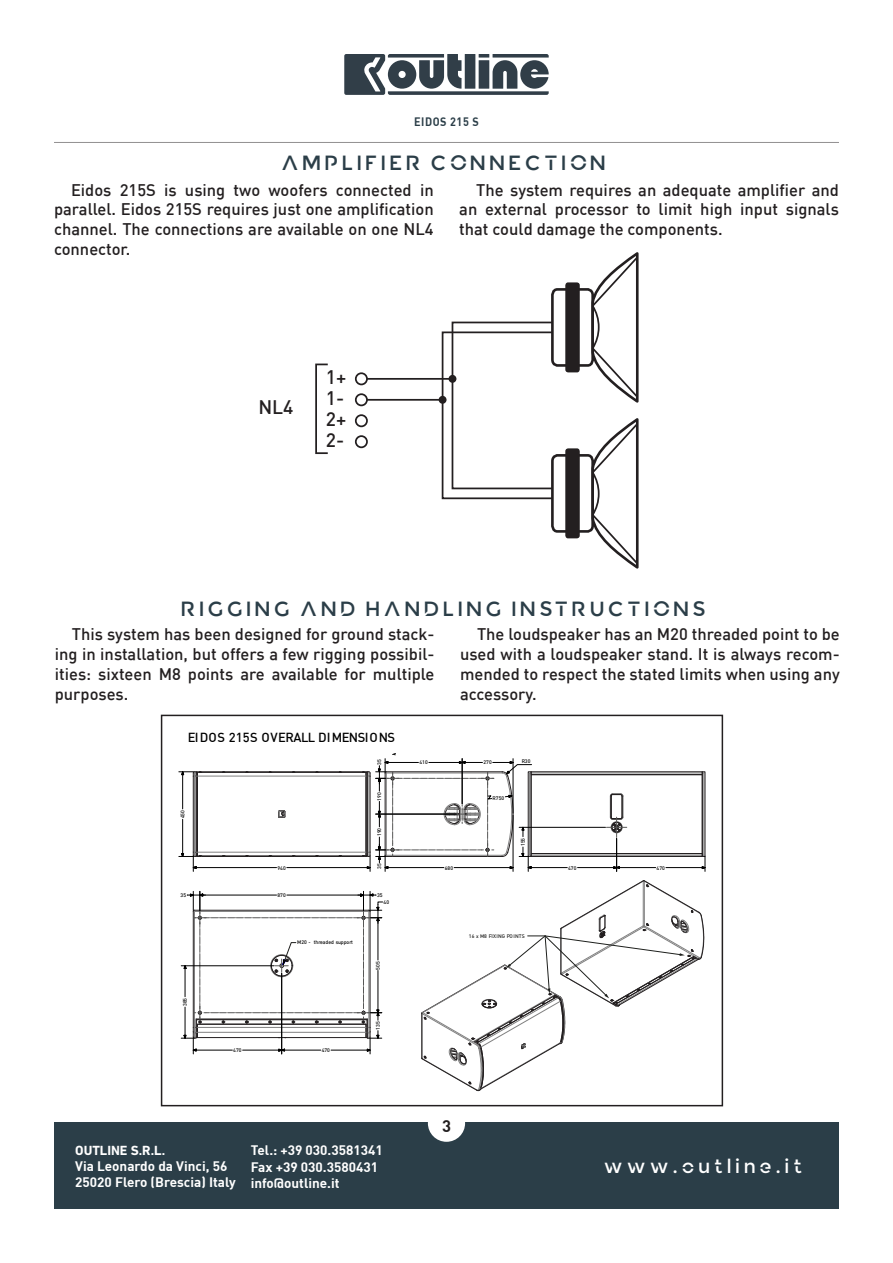
<style>
.page{position:relative;width:893px;height:1263px;background:#fff}
.page>*{position:absolute;margin:0;border:0;box-sizing:border-box;transform-origin:0 0}
.Titolo_1{font:24px "OUTLINE";color:#2b3e48}
.t1{font:22.5px "OUTLINE";letter-spacing:.02em;color:#fff}
.t2{font:500 19.2px/21px "DIN";color:#231f20;text-align:justify}
.Normale{font:500 16.5px/19.8px "DIN";color:#231f20;text-align:justify}
.t3{font:700 16.5px "DIN";color:#231f20}
.t4{font:700 13.5px/16.2px "DIN";color:#fff}
.t5{font:700 13.5px "DIN Next LT Pro";color:#fff}
.t6{font:500 12.9px "DIN";letter-spacing:.015em;color:#000}
.t7{font:700 12px "DIN";letter-spacing:.05em;color:#2b3e48;scale:.9 1}
.t8{font:500 5.1px "DIN";color:#000}
.t9{font:500 5.1px "DIN";letter-spacing:.025em;color:#1d1d1b}
</style>
<div class="page">
<hr style="left:54px;top:142px;width:785px;height:1px;background:#231f20">
<svg style="left:344px;top:54px;width:205px;height:41px"></svg>
<div style="left:54px;top:1123px;width:785px;height:86px;background:#2b3e48"></div>
<div style="left:428px;top:1104px;width:37px;height:38px;background:#fff;border-radius:50%"></div>
<div style="left:355px;top:372px;width:13px;height:13px;border:2px solid #231f20;border-radius:50%"></div>
<div style="left:355px;top:393px;width:13px;height:13px;border:2px solid #231f20;border-radius:50%"></div>
<div style="left:355px;top:414px;width:13px;height:13px;border:2px solid #231f20;border-radius:50%"></div>
<div style="left:355px;top:435px;width:13px;height:13px;border:2px solid #231f20;border-radius:50%"></div>
<div style="left:551px;top:454px;width:43px;height:79px;border:3px solid #231f20;border-radius:5px"></div>
<div style="left:565px;top:448px;width:15px;height:90px;background:#231f20;border-radius:3px"></div>
<svg style="left:590px;top:418px;width:49px;height:151px"></svg>
<div style="left:551px;top:288px;width:43px;height:79px;border:3px solid #231f20;border-radius:5px"></div>
<div style="left:565px;top:282px;width:15px;height:90px;background:#231f20;border-radius:3px"></div>
<svg style="left:590px;top:252px;width:49px;height:151px"></svg>
<svg style="left:365px;top:321px;width:189px;height:179px"></svg>
<div style="left:315px;top:364px;width:14px;height:90px;border:2px solid #231f20"></div>
<hr style="left:193px;top:776px;width:1px;height:76px;background:#231f20">
<hr style="left:194px;top:776px;width:1px;height:76px;background:#808080">
<hr style="left:196px;top:771px;width:171px;height:1px;background:#231f20">
<hr style="left:196px;top:772px;width:1px;height:84px;background:#231f20">
<hr style="left:197px;top:772px;width:1px;height:84px;background:#231f20">
<hr style="left:197px;top:776px;width:169px;height:1px;background:#808080">
<hr style="left:197px;top:772px;width:169px;height:1px;background:#231f20">
<hr style="left:197px;top:856px;width:169px;height:1px;background:#231f20">
<hr style="left:197px;top:852px;width:169px;height:1px;background:#808080">
<svg style="left:278px;top:810px;width:8px;height:8px"></svg>
<div style="left:702px;top:771px;width:3px;height:86px;border:1px solid #231f20"></div>
<div style="left:531px;top:853px;width:171px;height:4px;border:1px solid #231f20"></div>
<div style="left:531px;top:774px;width:171px;height:80px;border:1px solid #231f20"></div>
<div style="left:531px;top:771px;width:171px;height:4px;border:1px solid #231f20"></div>
<hr style="left:196px;top:867px;width:81px;height:1px;background:#000">
<hr style="left:287px;top:867px;width:80px;height:1px;background:#000">
<hr style="left:182px;top:775px;width:1px;height:34px;background:#000">
<hr style="left:182px;top:819px;width:1px;height:35px;background:#000">
<svg style="left:179px;top:771px;width:23px;height:6px"></svg>
<svg style="left:179px;top:851px;width:23px;height:20px"></svg>
<svg style="left:606px;top:793px;width:21px;height:44px"></svg>
<hr style="left:531px;top:867px;width:36px;height:1px;background:#000">
<hr style="left:578px;top:867px;width:36px;height:1px;background:#000">
<svg style="left:613px;top:866px;width:7px;height:3px"></svg>
<hr style="left:666px;top:867px;width:36px;height:1px;background:#000">
<hr style="left:619px;top:867px;width:37px;height:1px;background:#000">
<svg style="left:702px;top:856px;width:4px;height:15px"></svg>
<hr style="left:616px;top:838px;width:1px;height:33px;background:#000">
<hr style="left:519px;top:827px;width:86px;height:1px;background:#000">
<svg style="left:362px;top:753px;width:170px;height:118px"></svg>
<svg style="left:181px;top:891px;width:202px;height:163px"></svg>
<svg style="left:421px;top:880px;width:283px;height:211px"></svg>
<div style="left:161px;top:715px;width:562px;height:391px;border:2px solid #231f20"></div>
<p class="t7" style="left:414px;top:114px;width:73px">EIDOS 215 S</p>
<p class="Titolo_1" style="left:283px;top:150px;width:329px">AMPLIFIER CONNECTION</p>
<p class="Normale" style="left:54px;top:179px;width:381px;text-indent:17px">Eidos 215S is using two woofers connected in parallel. Eidos 215S requires just one amplification channel. The connections are available on one NL4 connector.</p>
<p class="Normale" style="left:459px;top:179px;width:381px;text-indent:17px">The system requires an adequate amplifier and an external processor to limit high input signals that could damage the components.</p>
<p class="t2" style="left:258px;top:396px;width:37px">NL4</p>
<p class="t2" style="left:326px;top:366px;width:22px">1+ 1- 2+ 2-</p>
<p class="Titolo_1" style="left:182px;top:595px;width:530px">RIGGING AND HANDLING INSTRUCTIONS</p>
<p class="Normale" style="left:55px;top:624px;width:381px;text-indent:17px">This system has been designed for ground stack&shy;ing in installation, but offers a few rigging possibil&shy;ities: sixteen M8 points are available for multiple purposes.</p>
<p class="Normale" style="left:460px;top:624px;width:381px;text-indent:17px">The loudspeaker has an M20 threaded point to be used with a loudspeaker stand. It is always recom&shy;mended to respect the stated limits when using any accessory.</p>
<p class="t6" style="left:188px;top:729px;width:209px">EIDOS 215S OVERALL DIMENSIONS</p>
<p class="t8" style="left:179px;top:818px;width:10px;rotate:-90deg">450</p>
<p class="t8" style="left:376px;top:765px;width:7px;rotate:-90deg">35</p>
<p class="t8" style="left:376px;top:800px;width:10px;rotate:-90deg">190</p>
<p class="t8" style="left:376px;top:836px;width:10px;rotate:-90deg">190</p>
<p class="t8" style="left:419px;top:759px;width:10px">410</p>
<p class="t8" style="left:483px;top:759px;width:10px">270</p>
<p class="t8" style="left:493px;top:794px;width:13px">R750</p>
<p class="t8" style="left:376px;top:869px;width:7px;rotate:-90deg">35</p>
<p class="t8" style="left:277px;top:864px;width:10px">940</p>
<p class="t8" style="left:445px;top:864px;width:10px">680</p>
<p class="t8" style="left:181px;top:892px;width:7px">35</p>
<p class="t8" style="left:277px;top:892px;width:10px">870</p>
<p class="t8" style="left:377px;top:892px;width:7px">35</p>
<p class="t8" style="left:384px;top:899px;width:7px">40</p>
<p class="t8" style="left:522px;top:758px;width:10px">R30</p>
<p class="t8" style="left:520px;top:846px;width:10px;rotate:-90deg">155</p>
<p class="t8" style="left:182px;top:1006px;width:10px;rotate:-90deg">385</p>
<p class="t8" style="left:297px;top:939px;width:57px">M20 - threaded support</p>
<p class="t8" style="left:233px;top:1047px;width:10px">470</p>
<p class="t8" style="left:322px;top:1047px;width:10px">470</p>
<p class="t8" style="left:375px;top:969px;width:10px;rotate:-90deg">505</p>
<p class="t8" style="left:375px;top:1030px;width:10px;rotate:-90deg">135</p>
<p class="t5" style="left:75px;top:1142px;width:92px">OUTLINE S.R.L.</p>
<p class="t4" style="left:75px;top:1157px;width:162px">Via Leonardo da Vinci, 56<br>25020 Flero (Brescia) Italy</p>
<p class="t4" style="left:251px;top:1142px;width:134px">Tel.: +39 030.3581341<br>Fax +39 030.3580431 info@outline.it</p>
<p class="t9" style="left:469px;top:932px;width:57px">16 x M8 FIXING POINTS</p>
<p class="t3" style="left:442px;top:1115px;width:10px">3</p>
<p class="t8" style="left:568px;top:864px;width:10px">470</p>
<p class="t8" style="left:657px;top:864px;width:10px">470</p>
<h2 class="t1" style="left:605px;top:1153px;width:204px">www.outline.it</h2>
</div>
